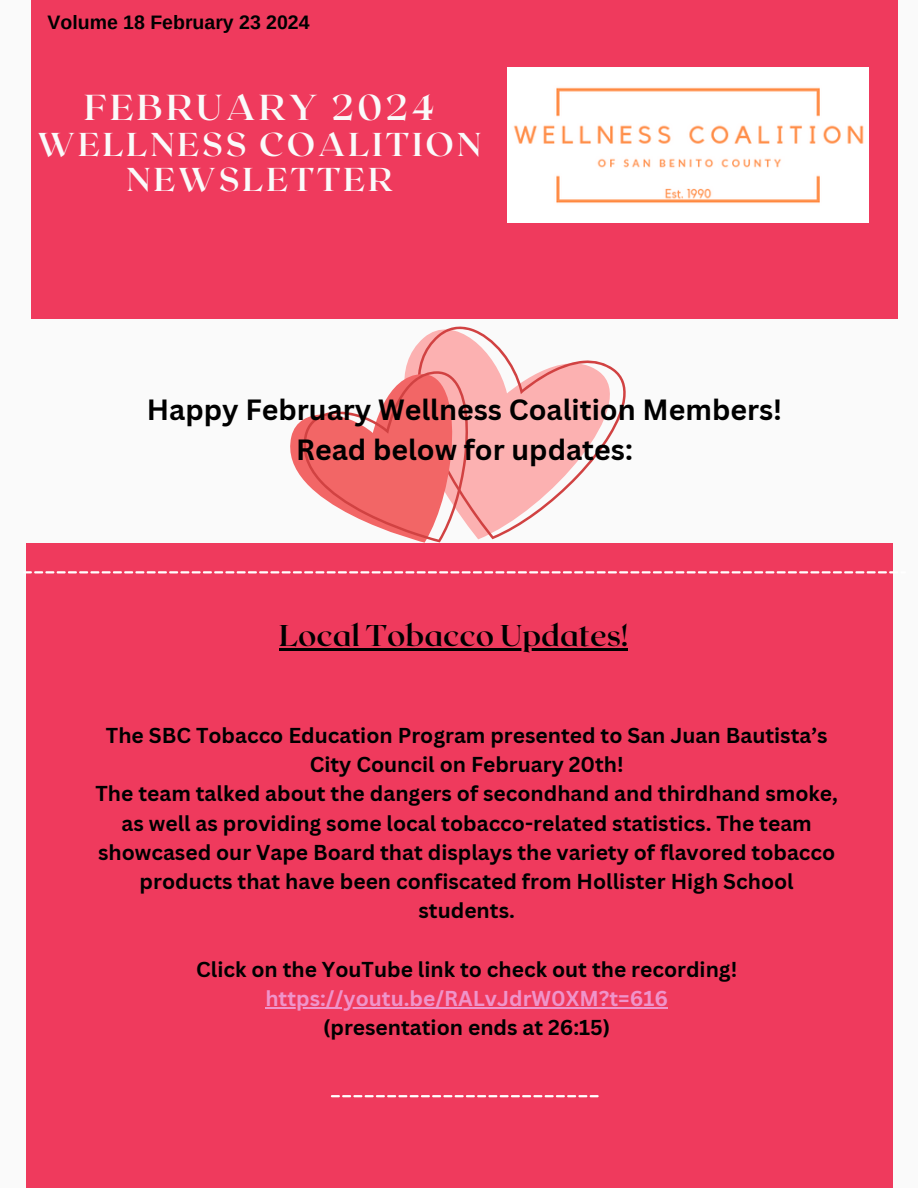
<style>
.page{position:relative;width:918px;height:1188px;background:#fafafa}
.page>*{position:absolute;margin:0;border:0;box-sizing:border-box;transform-origin:0 0}
.t1{font:700 36px "Roxborough CF";letter-spacing:.09em;color:#fafafa}
.t2{font:700 33px/34.8px "Roxborough CF";letter-spacing:.09em;color:#fafafa;text-align:center}
.t3{font:700 30px "Roxborough CF";color:#000}
.t4{font:700 28.5px/39.3px "Canva Sans";color:#000;text-align:center}
.t5{font:700 21px/29.2px "Canva Sans";color:#000;text-align:center}
.t6{font:700 21px "Canva Sans";color:#ef94ca}
.t7{font:700 19.5px "Arimo";color:#000}
</style>
<div class="page">
<div style="left:32px;top:0;width:866px;height:318px;background:#ef3a5d"></div>
<div style="left:26px;top:543px;width:866px;height:645px;background:#ef3a5d"></div>
<img style="left:508px;top:67px;width:361px;height:156px">
<svg style="left:26px;top:571px;width:867px;height:2px"></svg>
<svg style="left:331px;top:1095px;width:268px;height:2px"></svg>
<svg style="left:358px;top:318px;width:284px;height:53px"></svg>
<svg style="left:416px;top:324px;width:210px;height:215px;fill:#fcb1b1"></svg>
<svg style="left:290px;top:371px;width:178px;height:172px"></svg>
<hr style="left:279px;top:648px;width:349px;height:2px;background:#000">
<hr style="left:265px;top:1007px;width:403px;height:1px;background:#ef94ca">
<p class="t7" style="left:47px;top:11px;width:264px">Volume 18 February 23 2024</p>
<h1 class="t1" style="left:84px;top:84px;width:352px">FEBRUARY 2024</h1>
<h1 class="t2" style="left:38px;top:126px;width:445px">WELLNESS COALITION<br>NEWSLETTER</h1>
<p class="t4" style="left:147px;top:390px;width:637px">Happy February Wellness Coalition Members!<br>Read below for updates:</p>
<h3 class="t3" style="left:279px;top:616px;width:350px">Local Tobacco Updates!</h3>
<h2 class="t5" style="left:106px;top:720px;width:723px">The SBC Tobacco Education Program presented to San Juan Bautista’s<br>City Council on February 20th!</h2>
<p class="t5" style="left:95px;top:779px;width:744px">The team talked about the dangers of secondhand and thirdhand smoke, as well as providing some local tobacco-related statistics. The team showcased our Vape Board that displays the variety of flavored tobacco products that have been confiscated from Hollister High School students.</p>
<p class="t5" style="left:196px;top:954px;width:543px">Click on the YouTube link to check out the recording!</p>
<p class="t6" style="left:265px;top:984px;width:404px">https://youtu.be/RALvJdrW0XM?t=616</p>
<p class="t5" style="left:323px;top:1013px;width:289px">(presentation ends at 26:15)</p>
</div>
